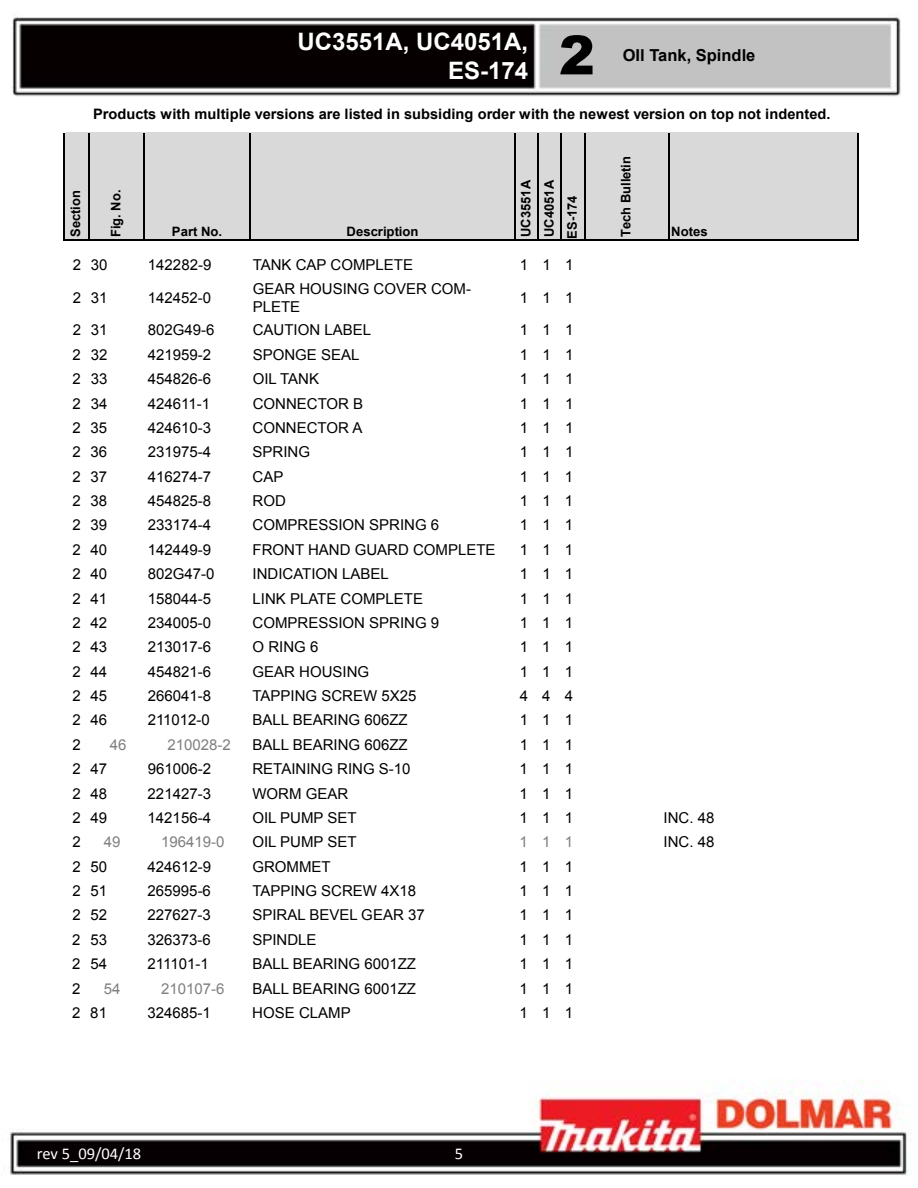
<style>
.page{position:relative;width:918px;height:1188px;background:#fff}
.page>*{position:absolute;margin:0;border:0;box-sizing:border-box;transform-origin:0 0}
.t1{font:900 54px "Arial";color:#000}
.t2{font:700 24px/28.8px "Arial";color:#fff;text-align:right}
.t3{font:700 16.5px "Arial";color:#000}
.t4{font:16.5px "Calibri";color:#fff}
.t5{font:15px/18px "Arial";color:#000}
.t6{font:15px "Arial";color:#7f7f7f}
.t7{font:15px "Arial";color:#808080}
.t8{font:700 14.4px "Arial";letter-spacing:.005em;color:#000}
.t9{font:700 13.2px/23.1px "Arial";color:#000}
.t10{font:700 12.9px "Arial";color:#000}
</style>
<div class="page">
<img style="left:8px;top:17px;width:900px;height:1158px">
<div style="left:65px;top:133px;width:793px;height:107px;background:#d9d9d9"></div>
<hr style="left:63px;top:133px;width:2px;height:108px;background:#000">
<hr style="left:88px;top:133px;width:2px;height:108px;background:#000">
<hr style="left:144px;top:133px;width:1px;height:108px;background:#000">
<hr style="left:249px;top:133px;width:1px;height:108px;background:#000">
<hr style="left:515px;top:133px;width:1px;height:108px;background:#000">
<hr style="left:538px;top:133px;width:1px;height:108px;background:#000">
<hr style="left:561px;top:133px;width:1px;height:108px;background:#000">
<hr style="left:584px;top:133px;width:1px;height:108px;background:#000">
<hr style="left:668px;top:133px;width:1px;height:108px;background:#000">
<hr style="left:858px;top:133px;width:1px;height:108px;background:#000">
<hr style="left:65px;top:239px;width:794px;height:2px;background:#000">
<h2 class="t2" style="left:298px;top:28px;width:232px">UC3551A, UC4051A,<br>ES-174</h2>
<h1 class="t1" style="left:559px;top:16px;width:38px">2</h1>
<p class="t3" style="left:623px;top:44px;width:134px">OIl Tank, Spindle</p>
<p class="t8" style="left:93px;top:104px;width:739px">Products with multiple versions are listed in subsiding order with the newest version on top not indented.</p>
<p class="t9" style="left:64px;top:237px;width:48px;rotate:-90deg">Section</p>
<p class="t9" style="left:105px;top:237px;width:49px;rotate:-90deg">Fig. No.</p>
<p class="t10" style="left:172px;top:222px;width:52px">Part No.</p>
<p class="t10" style="left:346px;top:222px;width:74px">Description</p>
<p class="t9" style="left:515px;top:237px;width:58px;rotate:-90deg">UC3551A<br>UC4051A</p>
<p class="t9" style="left:561px;top:239px;width:45px;rotate:-90deg">ES-174</p>
<p class="t9" style="left:615px;top:237px;width:82px;rotate:-90deg">Tech Bulletin</p>
<p class="t10" style="left:671px;top:222px;width:38px">Notes</p>
<p class="t5" style="left:73px;top:256px;width:36px">2 30</p>
<p class="t5" style="left:148px;top:256px;width:65px">142282-9</p>
<p class="t5" style="left:253px;top:256px;width:162px">TANK CAP COMPLETE</p>
<p class="t5" style="left:520px;top:256px;width:55px">111</p>
<p class="t5" style="left:73px;top:289px;width:36px">2 31</p>
<p class="t5" style="left:148px;top:289px;width:65px">142452-0</p>
<p class="t5" style="left:253px;top:280px;width:220px">GEAR HOUSING COVER COM-<br>PLETE</p>
<p class="t5" style="left:520px;top:289px;width:55px">111</p>
<p class="t5" style="left:73px;top:321px;width:36px">2 31</p>
<p class="t5" style="left:148px;top:321px;width:68px">802G49-6</p>
<p class="t5" style="left:253px;top:321px;width:120px">CAUTION LABEL</p>
<p class="t5" style="left:520px;top:321px;width:55px">111</p>
<p class="t5" style="left:73px;top:346px;width:36px">2 32</p>
<p class="t5" style="left:148px;top:346px;width:65px">421959-2</p>
<p class="t5" style="left:253px;top:346px;width:108px">SPONGE SEAL</p>
<p class="t5" style="left:520px;top:346px;width:55px">111</p>
<p class="t5" style="left:73px;top:370px;width:36px">2 33</p>
<p class="t5" style="left:148px;top:370px;width:65px">454826-6</p>
<p class="t5" style="left:253px;top:370px;width:68px">OIL TANK</p>
<p class="t5" style="left:520px;top:370px;width:55px">111</p>
<p class="t5" style="left:73px;top:394px;width:36px">2 34</p>
<p class="t5" style="left:148px;top:394px;width:64px">424611-1</p>
<p class="t5" style="left:253px;top:394px;width:112px">CONNECTOR B</p>
<p class="t5" style="left:520px;top:394px;width:55px">111</p>
<p class="t5" style="left:73px;top:419px;width:36px">2 35</p>
<p class="t5" style="left:148px;top:419px;width:65px">424610-3</p>
<p class="t5" style="left:253px;top:419px;width:111px">CONNECTOR A</p>
<p class="t5" style="left:520px;top:419px;width:55px">111</p>
<p class="t5" style="left:73px;top:443px;width:36px">2 36</p>
<p class="t5" style="left:148px;top:443px;width:65px">231975-4</p>
<p class="t5" style="left:253px;top:443px;width:59px">SPRING</p>
<p class="t5" style="left:520px;top:443px;width:55px">111</p>
<p class="t5" style="left:73px;top:468px;width:36px">2 37</p>
<p class="t5" style="left:148px;top:468px;width:65px">416274-7</p>
<p class="t5" style="left:253px;top:468px;width:32px">CAP</p>
<p class="t5" style="left:520px;top:468px;width:55px">111</p>
<p class="t5" style="left:73px;top:492px;width:36px">2 38</p>
<p class="t5" style="left:148px;top:492px;width:65px">454825-8</p>
<p class="t5" style="left:253px;top:492px;width:35px">ROD</p>
<p class="t5" style="left:520px;top:492px;width:55px">111</p>
<p class="t5" style="left:73px;top:516px;width:36px">2 39</p>
<p class="t5" style="left:148px;top:516px;width:65px">233174-4</p>
<p class="t5" style="left:253px;top:516px;width:188px">COMPRESSION SPRING 6</p>
<p class="t5" style="left:520px;top:516px;width:55px">111</p>
<p class="t5" style="left:73px;top:541px;width:36px">2 40</p>
<p class="t5" style="left:148px;top:541px;width:65px">142449-9</p>
<p class="t5" style="left:253px;top:541px;width:245px">FRONT HAND GUARD COMPLETE</p>
<p class="t5" style="left:520px;top:541px;width:55px">111</p>
<p class="t5" style="left:73px;top:565px;width:36px">2 40</p>
<p class="t5" style="left:148px;top:565px;width:68px">802G47-0</p>
<p class="t5" style="left:253px;top:565px;width:138px">INDICATION LABEL</p>
<p class="t5" style="left:520px;top:565px;width:55px">111</p>
<p class="t5" style="left:73px;top:589px;width:36px">2 41</p>
<p class="t5" style="left:148px;top:589px;width:65px">158044-5</p>
<p class="t5" style="left:253px;top:589px;width:172px">LINK PLATE COMPLETE</p>
<p class="t5" style="left:520px;top:589px;width:55px">111</p>
<p class="t5" style="left:72px;top:614px;width:36px">2 42</p>
<p class="t5" style="left:148px;top:614px;width:65px">234005-0</p>
<p class="t5" style="left:253px;top:614px;width:188px">COMPRESSION SPRING 9</p>
<p class="t5" style="left:520px;top:614px;width:55px">111</p>
<p class="t5" style="left:72px;top:638px;width:36px">2 43</p>
<p class="t5" style="left:148px;top:638px;width:65px">213017-6</p>
<p class="t5" style="left:253px;top:638px;width:67px">O RING 6</p>
<p class="t5" style="left:520px;top:638px;width:55px">111</p>
<p class="t5" style="left:72px;top:663px;width:36px">2 44</p>
<p class="t5" style="left:148px;top:663px;width:65px">454821-6</p>
<p class="t5" style="left:253px;top:663px;width:118px">GEAR HOUSING</p>
<p class="t5" style="left:520px;top:663px;width:55px">111</p>
<p class="t5" style="left:72px;top:687px;width:36px">2 45</p>
<p class="t5" style="left:148px;top:687px;width:65px">266041-8</p>
<p class="t5" style="left:252px;top:687px;width:165px">TAPPING SCREW 5X25</p>
<p class="t5" style="left:520px;top:687px;width:55px">444</p>
<p class="t5" style="left:72px;top:711px;width:36px">2 46</p>
<p class="t5" style="left:148px;top:711px;width:64px">211012-0</p>
<p class="t5" style="left:252px;top:711px;width:157px">BALL BEARING 606ZZ</p>
<p class="t5" style="left:520px;top:711px;width:55px">111</p>
<p class="t5" style="left:72px;top:736px;width:10px">2</p>
<p class="t6" style="left:110px;top:735px;width:18px">46</p>
<p class="t6" style="left:168px;top:735px;width:65px">210028-2</p>
<p class="t5" style="left:252px;top:736px;width:157px">BALL BEARING 606ZZ</p>
<p class="t5" style="left:520px;top:736px;width:55px">111</p>
<p class="t5" style="left:72px;top:760px;width:36px">2 47</p>
<p class="t5" style="left:148px;top:760px;width:65px">961006-2</p>
<p class="t5" style="left:252px;top:760px;width:160px">RETAINING RING S-10</p>
<p class="t5" style="left:520px;top:760px;width:55px">111</p>
<p class="t5" style="left:72px;top:784px;width:36px">2 48</p>
<p class="t5" style="left:148px;top:784px;width:65px">221427-3</p>
<p class="t5" style="left:252px;top:784px;width:97px">WORM GEAR</p>
<p class="t5" style="left:520px;top:784px;width:55px">111</p>
<p class="t5" style="left:72px;top:809px;width:36px">2 49</p>
<p class="t5" style="left:148px;top:809px;width:65px">142156-4</p>
<p class="t5" style="left:252px;top:809px;width:106px">OIL PUMP SET</p>
<p class="t5" style="left:520px;top:809px;width:55px">111</p>
<p class="t5" style="left:664px;top:809px;width:52px">INC. 48</p>
<p class="t5" style="left:72px;top:833px;width:10px">2</p>
<p class="t6" style="left:104px;top:832px;width:18px">49</p>
<p class="t6" style="left:161px;top:832px;width:65px">196419-0</p>
<p class="t5" style="left:252px;top:833px;width:106px">OIL PUMP SET</p>
<p class="t7" style="left:520px;top:832px;width:55px">111</p>
<p class="t5" style="left:664px;top:833px;width:52px">INC. 48</p>
<p class="t5" style="left:72px;top:858px;width:36px">2 50</p>
<p class="t5" style="left:148px;top:858px;width:65px">424612-9</p>
<p class="t5" style="left:252px;top:858px;width:80px">GROMMET</p>
<p class="t5" style="left:520px;top:858px;width:55px">111</p>
<p class="t5" style="left:72px;top:882px;width:36px">2 51</p>
<p class="t5" style="left:148px;top:882px;width:65px">265995-6</p>
<p class="t5" style="left:252px;top:882px;width:165px">TAPPING SCREW 4X18</p>
<p class="t5" style="left:520px;top:882px;width:55px">111</p>
<p class="t5" style="left:72px;top:906px;width:36px">2 52</p>
<p class="t5" style="left:148px;top:906px;width:65px">227627-3</p>
<p class="t5" style="left:252px;top:906px;width:174px">SPIRAL BEVEL GEAR 37</p>
<p class="t5" style="left:520px;top:906px;width:55px">111</p>
<p class="t5" style="left:72px;top:931px;width:36px">2 53</p>
<p class="t5" style="left:148px;top:931px;width:65px">326373-6</p>
<p class="t5" style="left:252px;top:931px;width:66px">SPINDLE</p>
<p class="t5" style="left:520px;top:931px;width:55px">111</p>
<p class="t5" style="left:72px;top:955px;width:36px">2 54</p>
<p class="t5" style="left:148px;top:955px;width:63px">211101-1</p>
<p class="t5" style="left:252px;top:955px;width:165px">BALL BEARING 6001ZZ</p>
<p class="t5" style="left:520px;top:955px;width:55px">111</p>
<p class="t5" style="left:72px;top:979px;width:10px">2</p>
<p class="t6" style="left:104px;top:978px;width:18px">54</p>
<p class="t6" style="left:161px;top:978px;width:65px">210107-6</p>
<p class="t5" style="left:252px;top:979px;width:165px">BALL BEARING 6001ZZ</p>
<p class="t5" style="left:520px;top:979px;width:55px">111</p>
<p class="t5" style="left:72px;top:1004px;width:36px">2 81</p>
<p class="t5" style="left:148px;top:1004px;width:65px">324685-1</p>
<p class="t5" style="left:252px;top:1004px;width:100px">HOSE CLAMP</p>
<p class="t5" style="left:520px;top:1004px;width:55px">111</p>
<p class="t4" style="left:37px;top:1143px;width:106px">rev 5_09/04/18</p>
<p class="t4" style="left:455px;top:1143px;width:10px">5</p>
</div>
